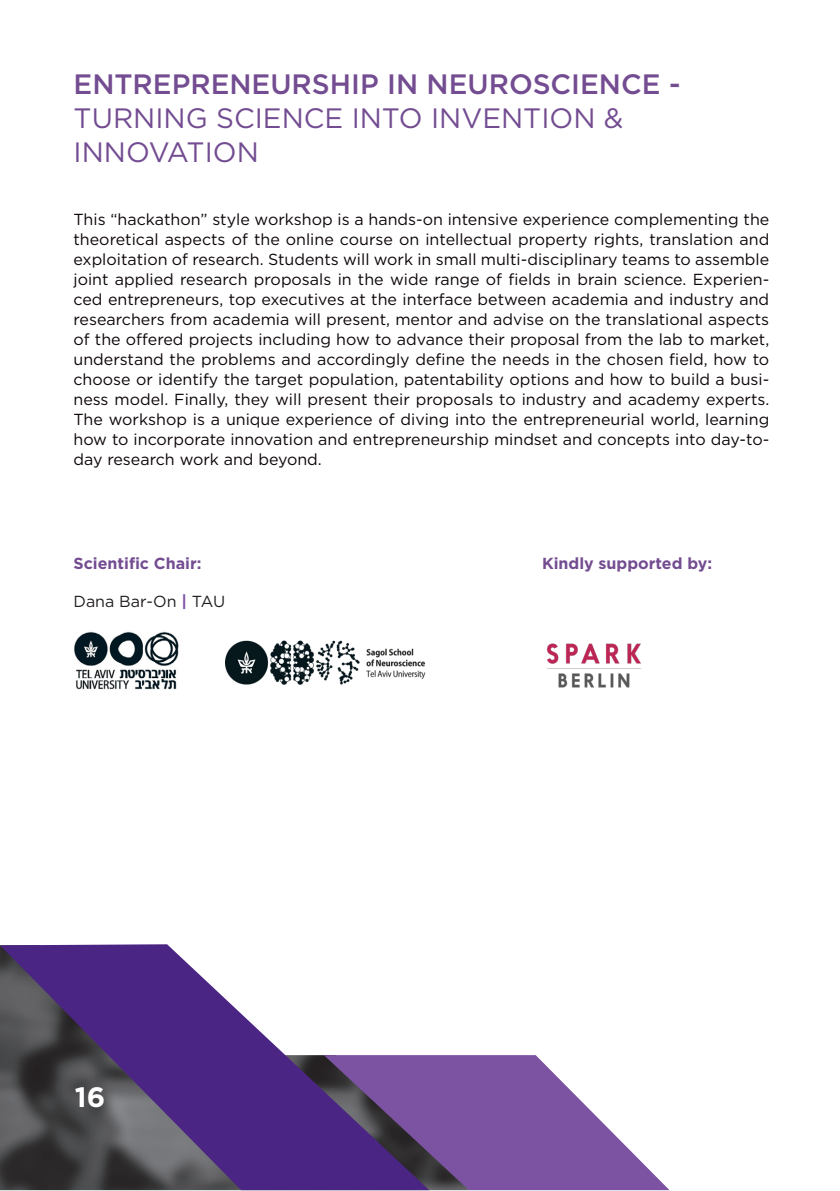
<style>
.page{position:relative;width:840px;height:1191px;background:#fff}
.page>*{position:absolute;margin:0;border:0;box-sizing:border-box;transform-origin:0 0}
.t1{font:28px/33.6px "Gotham";color:#734c91}
.t2{font:500 28px "Gotham";color:#734c91}
.t3{font:700 28px "Gotham";color:#fff}
.t4{font:16px/20px "Gotham";color:#0e0607;text-align:justify}
.t5{font:700 16px "Gotham";color:#734c91}
.t6{font:16px "Gotham";color:#231f20}
.s1{font-weight:700;color:#7c53a2}
</style>
<div class="page">
<svg style="left:429px;top:1055px;width:240px;height:135px;fill:#7c53a2"></svg>
<svg style="left:0;top:944px;width:429px;height:246px"></svg>
<img style="left:74px;top:631px;width:105px;height:59px">
<img style="left:226px;top:640px;width:200px;height:45px">
<img style="left:546px;top:643px;width:95px;height:45px">
<h1 class="t2" style="left:73px;top:66px;width:608px">ENTREPRENEURSHIP IN NEUROSCIENCE -</h1>
<h1 class="t1" style="left:73px;top:101px;width:551px">TURNING SCIENCE INTO INVENTION &amp;<br>INNOVATION</h1>
<p class="t4" style="left:73px;top:209px;width:697px">This “hackathon” style workshop is a hands-on intensive experience complementing the theoretical aspects of the online course on intellectual property rights, translation and exploitation of research. Students will work in small multi-disciplinary teams to assemble joint applied research proposals in the wide range of fields in brain science. Experien&shy;ced entrepreneurs, top executives at the interface between academia and industry and researchers from academia will present, mentor and advise on the translational aspects of the offered projects including how to advance their proposal from the lab to market, understand the problems and accordingly define the needs in the chosen field, how to choose or identify the target population, patentability options and how to build a busi&shy;ness model. Finally, they will present their proposals to industry and academy experts.<br>The workshop is a unique experience of diving into the entrepreneurial world, learning how to incorporate innovation and entrepreneurship mindset and concepts into day-to&shy;day research work and beyond.</p>
<p class="t5" style="left:73px;top:552px;width:129px">Scientific Chair:</p>
<p class="t6" style="left:73px;top:591px;width:153px">Dana Bar-On <span class="s1">|</span> TAU</p>
<h1 class="t3" style="left:75px;top:1078px;width:32px">16</h1>
<p class="t5" style="left:541px;top:552px;width:171px">Kindly supported by:</p>
</div>
